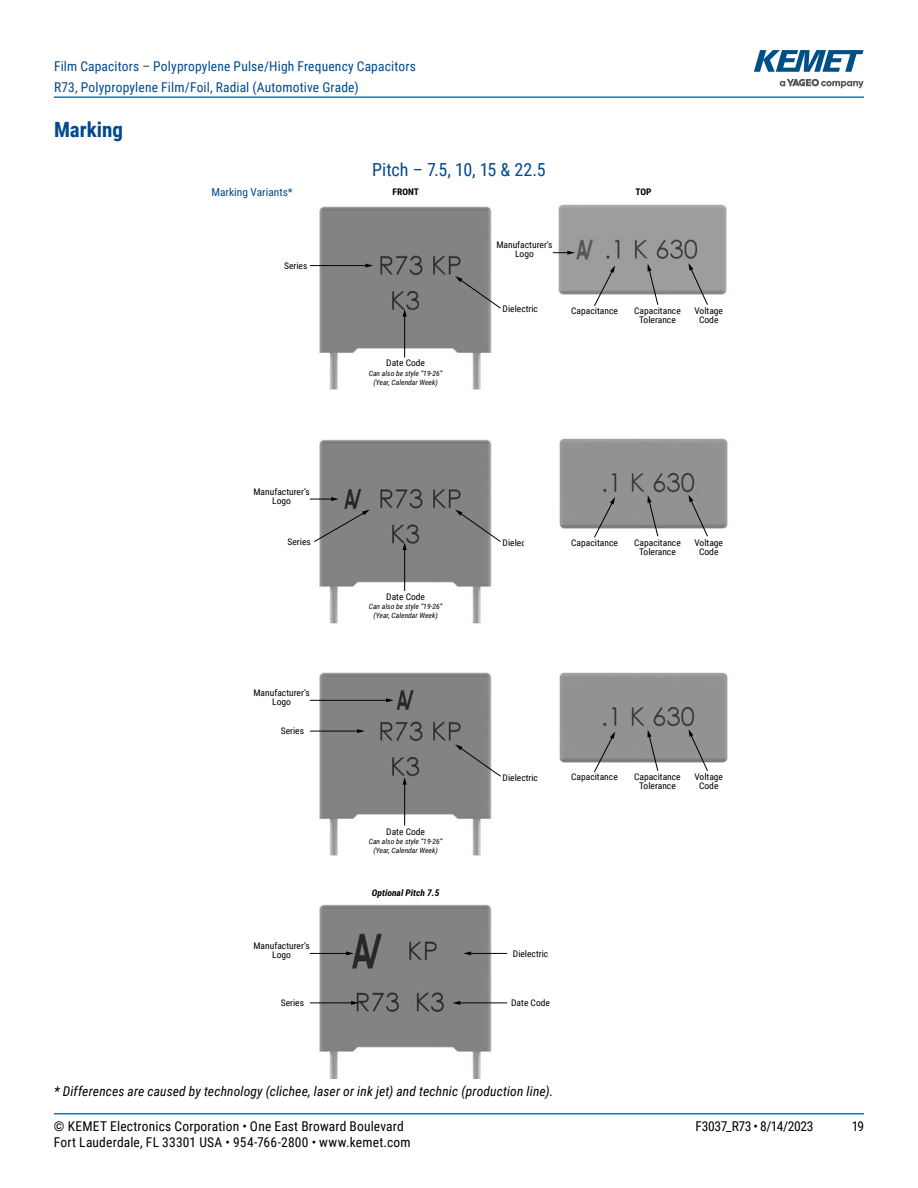
<style>
.page{position:relative;width:918px;height:1188px;background:#fff}
.page>*{position:absolute;margin:0;border:0;box-sizing:border-box;transform-origin:0 0}
.t1{font:700 21px "Roboto Condensed";color:#004990}
.t2{font:18px "Roboto Condensed";color:#004990}
.t3{font:13.5px/21px "Roboto Condensed";letter-spacing:.01em;color:#004990}
.t4{font:13.5px "Roboto Condensed";letter-spacing:.015em;color:#000}
.t5{font:italic 13.5px "Roboto Condensed";letter-spacing:.015em;color:#000}
.t6{font:13.5px "Roboto Condensed";letter-spacing:-.025em;color:#000}
.t7{font:10.95px "Roboto Condensed";color:#004990;scale:1.04 1}
.t8{font:9.15px/9.1px "Roboto Condensed";color:#000;text-align:center;scale:1.04 1}
.t9{font:italic 700 9.15px "Roboto Condensed";color:#000;scale:1.04 1}
.t10{font:700 9.15px "Roboto Condensed";color:#000;scale:1.04 1}
.t11{font:italic 7.35px/9.1px "Roboto Condensed";color:#000;text-align:center;scale:1.04 1}
</style>
<div class="page">
<hr style="left:54px;top:1113px;width:810px;height:2px;background:#007dc3">
<hr style="left:54px;top:96px;width:810px;height:2px;background:#007dc3">
<svg style="left:780px;top:79px;width:84px;height:9px"></svg>
<svg style="left:754px;top:50px;width:110px;height:22px"></svg>
<img style="left:309px;top:206px;width:199px;height:872px">
<img style="left:559px;top:672px;width:169px;height:91px">
<svg style="left:593px;top:731px;width:22px;height:42px"></svg>
<svg style="left:688px;top:729px;width:20px;height:42px"></svg>
<svg style="left:648px;top:730px;width:11px;height:41px"></svg>
<img style="left:559px;top:438px;width:169px;height:91px">
<svg style="left:593px;top:497px;width:22px;height:41px"></svg>
<svg style="left:688px;top:495px;width:20px;height:42px"></svg>
<svg style="left:648px;top:495px;width:11px;height:42px"></svg>
<svg style="left:313px;top:510px;width:57px;height:33px;background:#8c8c8c"></svg>
<svg style="left:455px;top:510px;width:46px;height:33px"></svg>
<svg style="left:310px;top:497px;width:29px;height:4px"></svg>
<hr style="left:310px;top:700px;width:77px;height:1px;background:#000">
<svg style="left:386px;top:698px;width:8px;height:4px"></svg>
<hr style="left:310px;top:731px;width:49px;height:1px;background:#000">
<svg style="left:357px;top:729px;width:8px;height:4px"></svg>
<hr style="left:310px;top:953px;width:37px;height:1px;background:#000">
<svg style="left:346px;top:951px;width:8px;height:4px"></svg>
<hr style="left:310px;top:1003px;width:43px;height:1px;background:#000">
<svg style="left:351px;top:1001px;width:8px;height:4px"></svg>
<hr style="left:470px;top:953px;width:37px;height:1px;background:#000">
<svg style="left:463px;top:951px;width:8px;height:4px"></svg>
<hr style="left:459px;top:1003px;width:48px;height:1px;background:#000">
<svg style="left:453px;top:1001px;width:7px;height:4px"></svg>
<hr style="left:404px;top:549px;width:1px;height:42px;background:#000">
<svg style="left:403px;top:543px;width:4px;height:7px"></svg>
<svg style="left:455px;top:744px;width:46px;height:33px"></svg>
<hr style="left:404px;top:783px;width:1px;height:43px;background:#000">
<svg style="left:403px;top:777px;width:4px;height:8px"></svg>
<img style="left:552px;top:204px;width:175px;height:91px">
<svg style="left:593px;top:265px;width:22px;height:41px"></svg>
<svg style="left:688px;top:263px;width:20px;height:42px"></svg>
<svg style="left:648px;top:264px;width:11px;height:41px"></svg>
<svg style="left:455px;top:276px;width:46px;height:33px"></svg>
<hr style="left:310px;top:265px;width:57px;height:1px;background:#000">
<svg style="left:365px;top:264px;width:8px;height:4px"></svg>
<svg style="left:553px;top:251px;width:22px;height:4px"></svg>
<hr style="left:404px;top:315px;width:1px;height:43px;background:#000">
<svg style="left:403px;top:309px;width:4px;height:8px"></svg>
<h3 class="t3" style="left:54px;top:55px;width:363px">Film Capacitors – Polypropylene Pulse/High Frequency Capacitors<br>R73, Polypropylene Film/Foil, Radial (Automotive Grade)</h3>
<h1 class="t1" style="left:54px;top:115px;width:71px">Marking</h1>
<h2 class="t2" style="left:372px;top:157px;width:175px">Pitch – 7.5, 10, 15 &amp; 22.5</h2>
<p class="t7" style="left:211px;top:184px;width:80px">Marking Variants*</p>
<p class="t8" style="left:284px;top:261px;width:24px">Series</p>
<p class="t8" style="left:253px;top:486px;width:56px">Manufacturer’s<br>Logo</p>
<p class="t8" style="left:288px;top:537px;width:24px">Series</p>
<p class="t8" style="left:253px;top:688px;width:56px">Manufacturer’s<br>Logo</p>
<p class="t8" style="left:281px;top:726px;width:24px">Series</p>
<p class="t8" style="left:253px;top:941px;width:56px">Manufacturer’s<br>Logo</p>
<p class="t8" style="left:281px;top:998px;width:24px">Series</p>
<p class="t10" style="left:393px;top:186px;width:27px">FRONT</p>
<p class="t10" style="left:635px;top:186px;width:17px">TOP</p>
<p class="t8" style="left:496px;top:240px;width:56px">Manufacturer’s<br>Logo</p>
<p class="t8" style="left:386px;top:358px;width:39px">Date Code</p>
<p class="t11" style="left:369px;top:368px;width:72px">Can also be style “19-26” (Year, Calendar Week)</p>
<p class="t8" style="left:503px;top:304px;width:36px">Dielectric</p>
<p class="t8" style="left:694px;top:306px;width:29px">Voltage<br>Code</p>
<p class="t8" style="left:571px;top:306px;width:46px">Capacitance</p>
<p class="t8" style="left:634px;top:306px;width:46px">Capacitance<br>Tolerance</p>
<p class="t8" style="left:386px;top:592px;width:39px">Date Code</p>
<p class="t11" style="left:369px;top:602px;width:72px">Can also be style “19-26” (Year, Calendar Week)</p>
<p class="t8" style="left:503px;top:538px;width:36px">Dielectric</p>
<p class="t8" style="left:571px;top:538px;width:46px">Capacitance</p>
<p class="t8" style="left:634px;top:538px;width:46px">Capacitance<br>Tolerance</p>
<p class="t8" style="left:694px;top:538px;width:29px">Voltage<br>Code</p>
<p class="t8" style="left:386px;top:826px;width:39px">Date Code</p>
<p class="t11" style="left:369px;top:836px;width:72px">Can also be style “19-26” (Year, Calendar Week)</p>
<p class="t9" style="left:372px;top:886px;width:66px">Optional Pitch 7.5</p>
<p class="t8" style="left:503px;top:772px;width:36px">Dielectric</p>
<p class="t8" style="left:571px;top:772px;width:46px">Capacitance</p>
<p class="t8" style="left:634px;top:772px;width:46px">Capacitance<br>Tolerance</p>
<p class="t8" style="left:694px;top:772px;width:29px">Voltage<br>Code</p>
<p class="t8" style="left:513px;top:949px;width:36px">Dielectric</p>
<p class="t8" style="left:511px;top:998px;width:39px">Date Code</p>
<h3 class="t5" style="left:54px;top:1082px;width:501px">* Differences are caused by technology (clichee, laser or ink jet) and technic (production line).</h3>
<h3 class="t4" style="left:54px;top:1116px;width:351px">© KEMET Electronics Corporation • One East Broward Boulevard</h3>
<h3 class="t6" style="left:695px;top:1116px;width:120px">F3037_R73 • 8/14/2023</h3>
<h3 class="t4" style="left:852px;top:1116px;width:14px">19</h3>
<h3 class="t4" style="left:54px;top:1133px;width:358px">Fort Lauderdale, FL 33301 USA • 954-766-2800 • www.kemet.com</h3>
</div>
